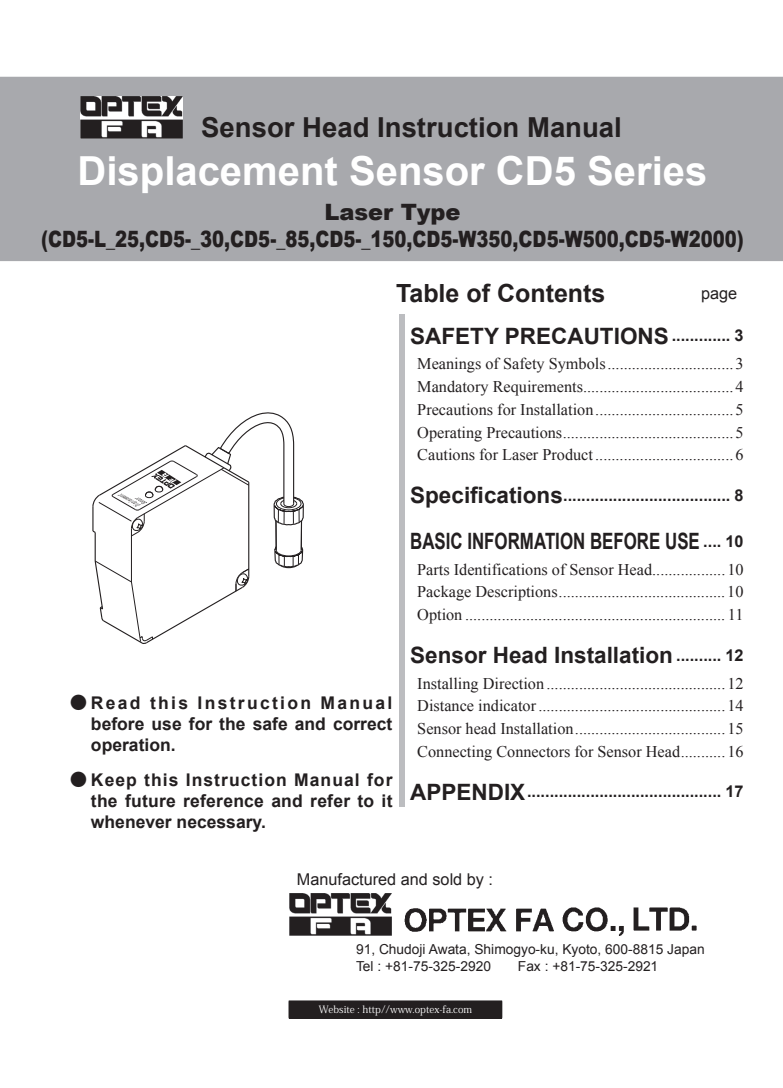
<style>
.page{position:relative;width:783px;height:1088px;background:#fff}
.page>*{position:absolute;margin:0;border:0;box-sizing:border-box;transform-origin:0 0}
.t1{font:700 40px "Arial";color:#fff}
.t2{font:700 27.5px "Arial";color:#231f20}
.t3{font:700 25px "Arial";color:#231f20}
.t4{font:900 22.5px/27.5px "Arial";color:#231f20;text-align:center}
.t5{font:700 22.5px "Arial";color:#231f20}
.t6{font:700 22.5px "Arial";color:#231f20;scale:.75 1}
.t7{font:700 17.5px/21px "Arial";color:#231f20;text-align:justify}
.t8{font:16.25px/22.8px "Times New Roman";color:#231f20;text-align:justify}
.t9{font:700 16.25px "Arial";color:#231f20}
.t10{font:16.25px "Arial";color:#231f20}
.t11{font:13.75px/17.2px "Arial";color:#231f20}
.t12{font:10px "Koz Min Pro";color:#fff}
.s1{font-size:16.25px}
.s2{font-size:22.5px}
.s3{font-family:"Koz Min Pro";font-weight:400}
</style>
<div class="page">
<svg style="left:294px;top:466px;width:10px;height:102px"></svg>
<svg style="left:222px;top:412px;width:72px;height:157px"></svg>
<svg style="left:92px;top:444px;width:158px;height:200px"></svg>
<div style="left:399px;top:314px;width:5px;height:493px;background:#bcbdc0"></div>
<div style="left:0;top:77px;width:782px;height:184px;background:#a8a9ad"></div>
<img style="left:80px;top:97px;width:102px;height:42px">
<div style="left:289px;top:1000px;width:212px;height:17px;background:#231f20"></div>
<hr style="left:288px;top:1000px;width:214px;height:1px;background:#231f20">
<svg style="left:288px;top:1001px;width:1px;height:16px"></svg>
<hr style="left:288px;top:1017px;width:214px;height:1px;background:#231f20">
<svg style="left:501px;top:1001px;width:1px;height:16px"></svg>
<img style="left:404px;top:907px;width:293px;height:28px">
<img style="left:289px;top:893px;width:102px;height:42px">
<h2 class="t2" style="left:201px;top:108px;width:422px">Sensor Head Instruction Manual</h2>
<h1 class="t1" style="left:77px;top:143px;width:631px">Displacement Sensor CD5 Series</h1>
<h3 class="t4" style="left:41px;top:197px;width:704px">Laser Type (CD5-L_25,CD5-_30,CD5-_85,CD5-_150,CD5-W350,CD5-W500,CD5-W2000)</h3>
<h3 class="t3" style="left:396px;top:275px;width:211px">Table of Contents</h3>
<p class="t10" style="left:700px;top:282px;width:38px">page</p>
<h3 class="t5" style="left:410px;top:320px;width:335px">SAFETY PRECAUTIONS <span class="s1">............. 3</span></h3>
<p class="t8" style="left:417px;top:352px;width:327px">Meanings of Safety Symbols ...............................3<br>Mandatory Requirements.....................................4<br>Precautions for Installation ..................................5<br>Operating Precautions ..........................................5<br>Cautions for Laser Product ..................................6</p>
<p class="t9" style="left:410px;top:484px;width:335px"><span class="s2">Specifications</span> ..................................... 8</p>
<h3 class="t6" style="left:410px;top:525px;width:446px">BASIC INFORMATION BEFORE USE <span class="s1">.... 10</span></h3>
<p class="t8" style="left:417px;top:557px;width:328px">Parts Identifications of Sensor Head ..................10<br>Package Descriptions .........................................10<br>Option ................................................................ 11</p>
<h3 class="t5" style="left:410px;top:639px;width:335px">Sensor Head Installation <span class="s1">.......... 12</span></h3>
<p class="t8" style="left:417px;top:671px;width:327px">Installing Direction ............................................12<br>Distance indicator ..............................................14<br>Sensor head Installation .....................................15<br>Connecting Connectors for Sensor Head ...........16</p>
<p class="t9" style="left:410px;top:780px;width:335px"><span class="s2">APPENDIX</span> ........................................... 17</p>
<p class="t7" style="left:91px;top:692px;width:303px;text-indent:-21px"><span class="s3">●</span> Read this Instruction Manual before use for the safe and correct operation.</p>
<p class="t7" style="left:91px;top:769px;width:303px;text-indent:-21px"><span class="s3">●</span> Keep this Instruction Manual for the future reference and refer to it whenever necessary.</p>
<p class="t10" style="left:297px;top:868px;width:198px">Manufactured and sold by :</p>
<p class="t11" style="left:356px;top:940px;width:350px">91, Chudoji Awata, Shimogyo-ku, Kyoto, 600-8815 Japan<br>Tel : +81-75-325-2920</p>
<p class="t11" style="left:517px;top:957px;width:142px">Fax : +81-75-325-2921</p>
<p class="t12" style="left:318px;top:1002px;width:155px">Website : http//www.optex-fa.com</p>
</div>
